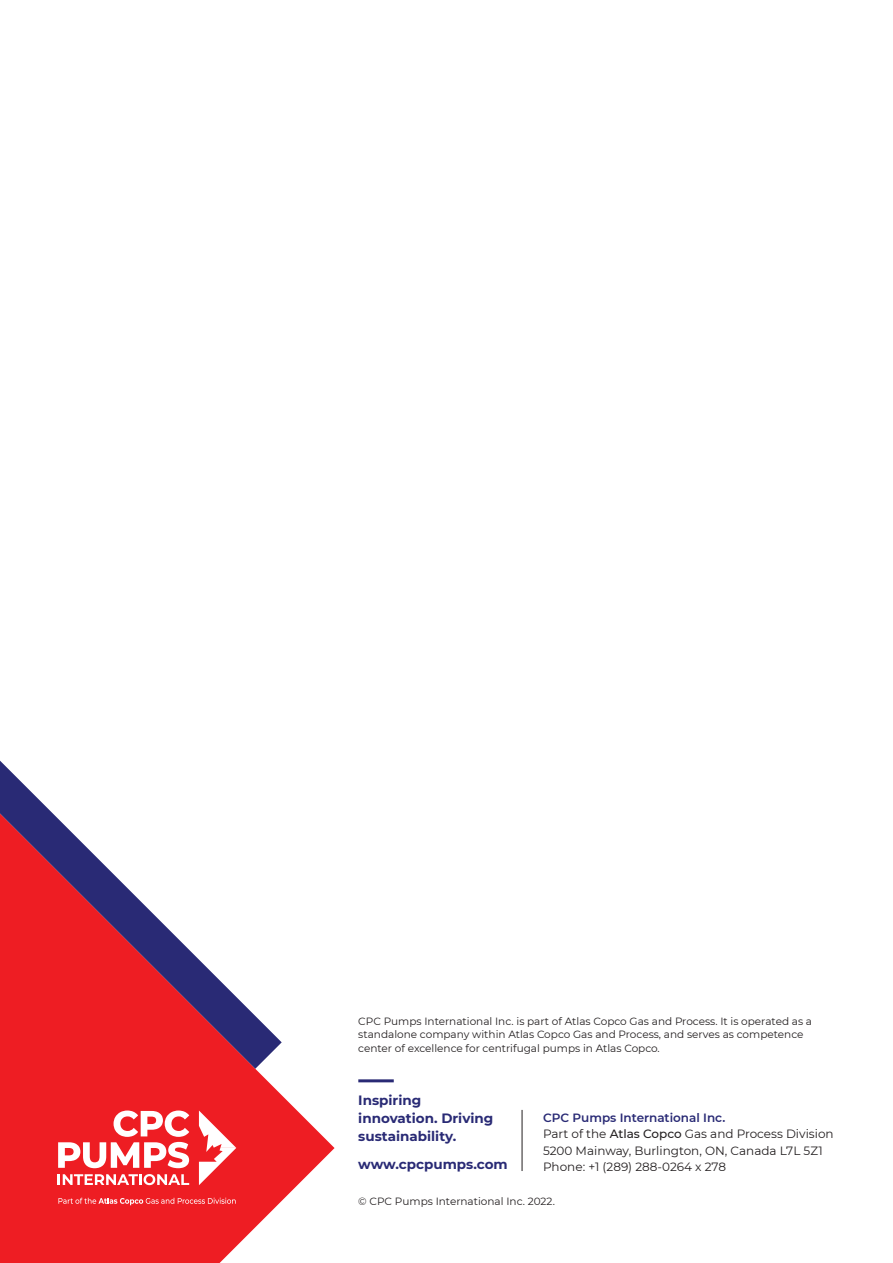
<style>
.page{position:relative;width:893px;height:1263px;background:#fff}
.page>*{position:absolute;margin:0;border:0;box-sizing:border-box;transform-origin:0 0}
.Corporate_message{font:700 13.5px/18px "Montserrat";color:#292a75}
.Address{font:12px "Montserrat";color:#231f20}
.Address_Co_name_Blue{font:600 12px "Montserrat";color:#292a75}
.Brand_nomenclature{font:10.5px/13.5px "Montserrat";color:#231f20}
.Copyright_text{font:10.5px "Montserrat";color:#231f20}
.s1{font-weight:500}
</style>
<div class="page">
<svg style="left:0;top:1069px;width:335px;height:194px;fill:#ee1d23"></svg>
<svg style="left:58px;top:1198px;width:178px;height:7px"></svg>
<svg style="left:58px;top:1174px;width:131px;height:11px"></svg>
<svg style="left:58px;top:1110px;width:131px;height:58px"></svg>
<svg style="left:199px;top:1110px;width:37px;height:75px"></svg>
<svg style="left:0;top:761px;width:282px;height:308px"></svg>
<hr style="left:358px;top:1079px;width:36px;height:3px;background:#292a75">
<hr style="left:522px;top:1110px;width:1px;height:61px;background:#231f20">
<p class="Brand_nomenclature" style="left:358px;top:1014px;width:455px">CPC Pumps International Inc. is part of Atlas Copco Gas and Process. It is operated as a standalone company within Atlas Copco Gas and Process, and serves as competence center of excellence for centrifugal pumps in Atlas Copco.</p>
<p class="Corporate_message" style="left:358px;top:1090px;width:137px">Inspiring innovation. Driving sustainability.</p>
<p class="Corporate_message" style="left:358px;top:1155px;width:151px">www.cpcpumps.com</p>
<p class="Copyright_text" style="left:358px;top:1194px;width:198px">© CPC Pumps International Inc. 2022.</p>
<p class="Address_Co_name_Blue" style="left:543px;top:1109px;width:184px">CPC Pumps International Inc.</p>
<p class="Address" style="left:543px;top:1125px;width:292px">Part of the <span class="s1">Atlas Copco</span> Gas and Process Division</p>
<p class="Address" style="left:543px;top:1142px;width:281px">5200 Mainway, Burlington, ON, Canada L7L 5Z1</p>
<p class="Address" style="left:543px;top:1158px;width:185px">Phone: +1 (289) 288-0264 x 278</p>
</div>
